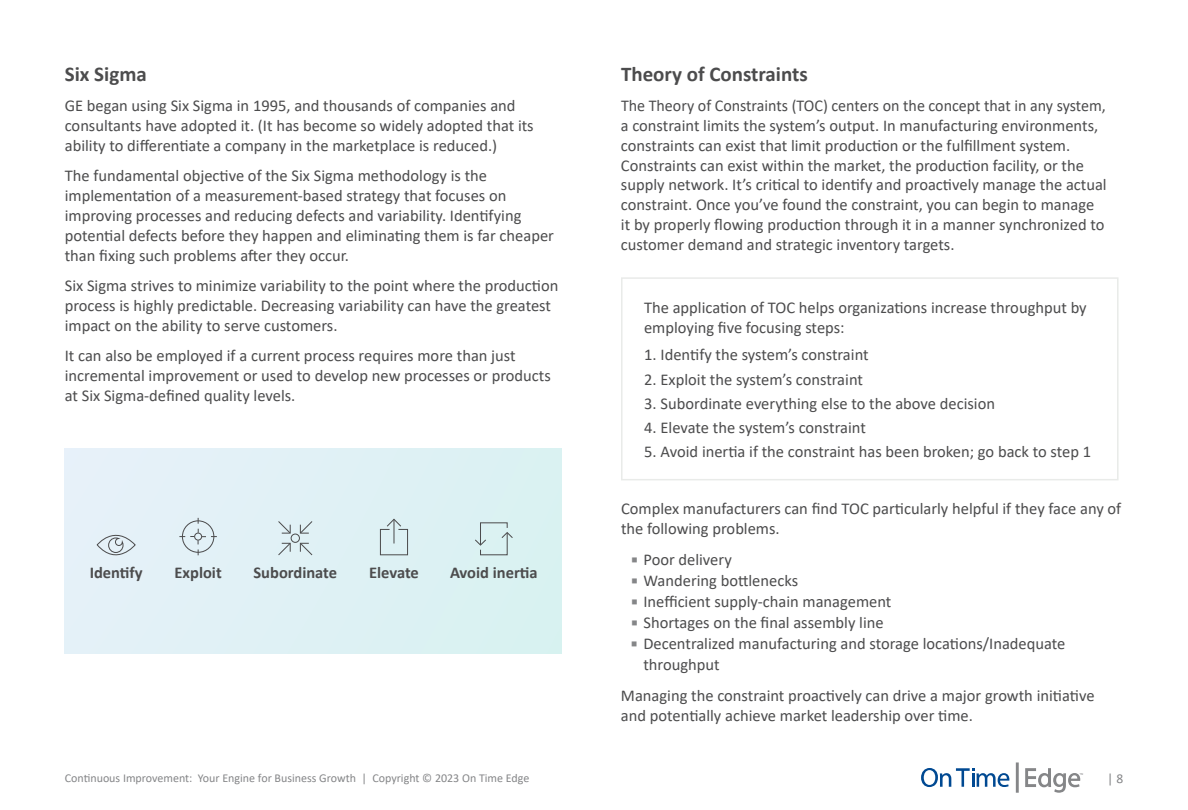
<style>
.page{position:relative;width:1188px;height:810px;background:#fff}
.page>*{position:absolute;margin:0;border:0;box-sizing:border-box;transform-origin:0 0}
.t1{font:700 21px "Calibri";color:#4c4c4d}
.t2{font:16.5px/19.8px "Calibri";color:#4c4c4d}
.t3{font:700 16.5px "Calibri";color:#4c4c4d}
.t4{font:13.5px "Calibri";color:#858688}
.t5{font:12px "Calibri";color:#858688}
</style>
<div class="page">
<hr style="left:1016px;top:762px;width:3px;height:31px;background:#858688">
<svg style="left:1025px;top:768px;width:58px;height:25px"></svg>
<svg style="left:921px;top:768px;width:88px;height:19px"></svg>
<div style="left:65px;top:448px;width:497px;height:206px;background:#dff1f5"></div>
<div style="left:621px;top:277px;width:498px;height:203px;border:2px solid #e9ebe9"></div>
<svg style="left:96px;top:534px;width:40px;height:22px"></svg>
<svg style="left:179px;top:518px;width:38px;height:37px"></svg>
<svg style="left:278px;top:521px;width:13px;height:13px"></svg>
<svg style="left:299px;top:542px;width:14px;height:14px"></svg>
<svg style="left:299px;top:521px;width:14px;height:13px"></svg>
<svg style="left:278px;top:542px;width:13px;height:14px"></svg>
<div style="left:291px;top:534px;width:9px;height:9px;border:1px solid #4c4c4d;border-radius:50%"></div>
<svg style="left:379px;top:518px;width:30px;height:38px"></svg>
<svg style="left:475px;top:522px;width:38px;height:34px"></svg>
<p class="t1" style="left:65px;top:61px;width:83px">Six Sigma</p>
<p class="t2" style="left:65px;top:95px;width:470px">GE began using Six Sigma in 1995, and thousands of companies and consultants have adopted it. (It has become so widely adopted that its ability to differentiate a company in the marketplace is reduced.)</p>
<p class="t2" style="left:65px;top:166px;width:491px">The fundamental objective of the Six Sigma methodology is the implementation of a measurement-based strategy that focuses on improving processes and reducing defects and variability. Identifying potential defects before they happen and eliminating them is far cheaper than fixing such problems after they occur.</p>
<p class="t2" style="left:65px;top:275px;width:495px">Six Sigma strives to minimize variability to the point where the production process is highly predictable. Decreasing variability can have the greatest impact on the ability to serve customers.</p>
<p class="t2" style="left:65px;top:346px;width:488px">It can also be employed if a current process requires more than just incremental improvement or used to develop new processes or products at Six Sigma-defined quality levels.</p>
<p class="t3" style="left:90px;top:562px;width:55px">Identify</p>
<p class="t3" style="left:175px;top:562px;width:49px">Exploit</p>
<p class="t3" style="left:253px;top:562px;width:85px">Subordinate</p>
<p class="t3" style="left:369px;top:562px;width:51px">Elevate</p>
<p class="t3" style="left:450px;top:562px;width:89px">Avoid inertia</p>
<p class="t1" style="left:621px;top:61px;width:188px">Theory of Constraints</p>
<p class="t2" style="left:621px;top:95px;width:487px">The Theory of Constraints (TOC) centers on the concept that in any system, a constraint limits the system’s output. In manufacturing environments, constraints can exist that limit production or the fulfillment system.<br>Constraints can exist within the market, the production facility, or the supply network. It’s critical to identify and proactively manage the actual constraint. Once you’ve found the constraint, you can begin to manage it by properly flowing production through it in a manner synchronized to customer demand and strategic inventory targets.</p>
<p class="t2" style="left:644px;top:297px;width:444px">The application of TOC helps organizations increase throughput by employing five focusing steps:</p>
<p class="t2" style="left:644px;top:345px;width:226px">1. Identify the system’s constraint</p>
<p class="t2" style="left:644px;top:369px;width:220px">2. Exploit the system’s constraint</p>
<p class="t2" style="left:644px;top:393px;width:352px">3. Subordinate everything else to the above decision</p>
<p class="t2" style="left:644px;top:417px;width:223px">4. Elevate the system’s constraint</p>
<p class="t2" style="left:644px;top:442px;width:449px">5. Avoid inertia if the constraint has been broken; go back to step 1</p>
<p class="t2" style="left:621px;top:498px;width:502px">Complex manufacturers can find TOC particularly helpful if they face any of the following problems.</p>
<p class="t2" style="left:643px;top:549px;width:424px;line-height:21px">Poor delivery<br>Wandering bottlenecks<br>Inefficient supply-chain management<br>Shortages on the final assembly line<br>Decentralized manufacturing and storage locations/Inadequate throughput</p>
<p class="t2" style="left:621px;top:685px;width:475px">Managing the constraint proactively can drive a major growth initiative and potentially achieve market leadership over time.</p>
<p class="t5" style="left:65px;top:770px;width:466px">Continuous Improvement: Your Engine for Business Growth | Copyright © 2023 On Time Edge</p>
<p class="t4" style="left:1107px;top:769px;width:18px">| 8</p>
</div>
